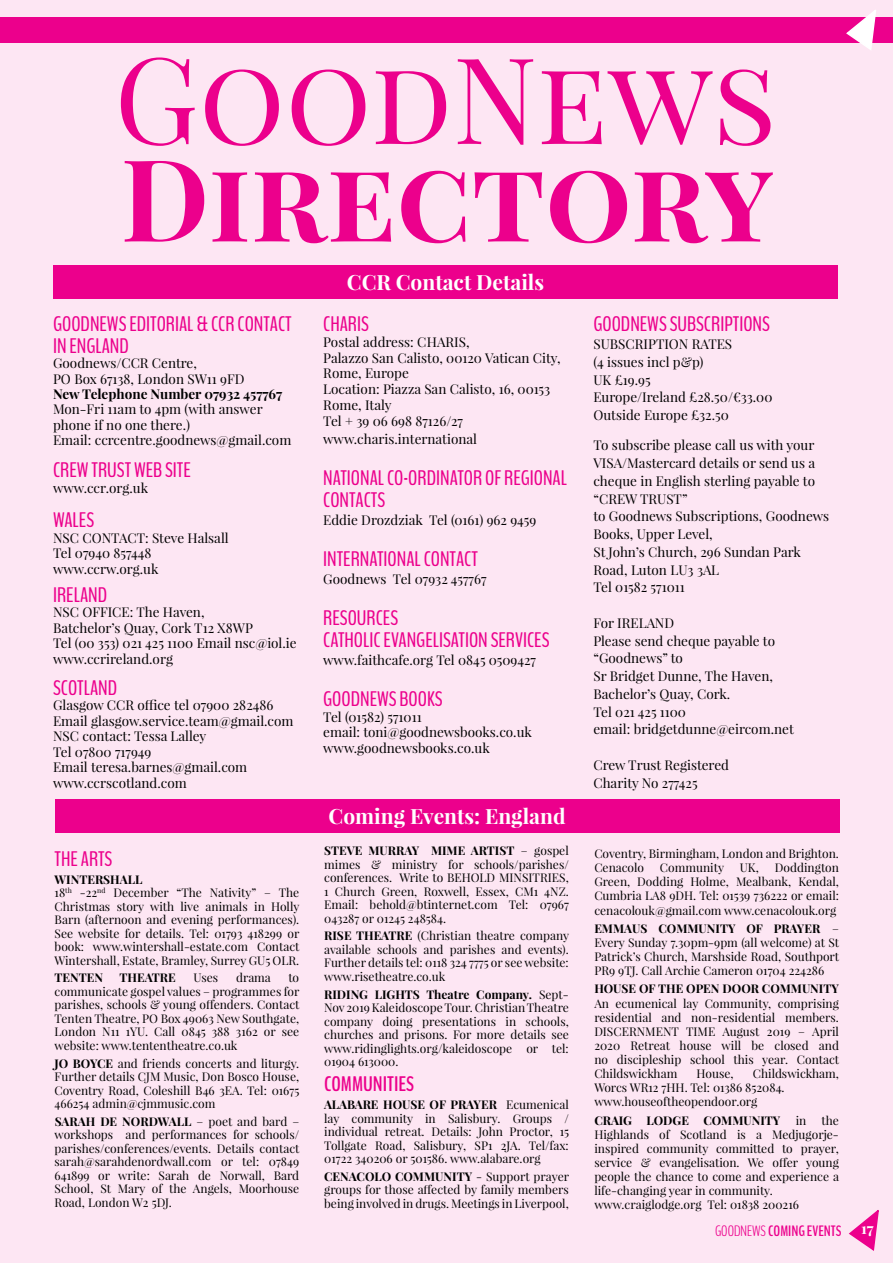
<style>
.page{position:relative;width:893px;height:1263px;background:#fde6f3}
.page>*{position:absolute;margin:0;border:0;box-sizing:border-box;transform-origin:0 0}
.t1{font:120px "Playfair Display SC";color:#ec008c}
.t2{font:700 114px "Playfair Display SC";color:#ec008c}
.t3{font:21px/21.8px "Bench Nine";color:#ec008c}
.t4{font:700 21px "Playfair Display";color:#fff}
.t5{font:700 21px "Bench Nine";color:#ec008c}
.t6{font:700 15px "Bench Nine";color:#ec008c}
.t7{font:700 15px "Playfair Display";color:#fff}
.t8{font:13.5px/17.7px "Playfair Display";color:#000}
.t9{font:700 13.5px "Playfair Display";color:#000}
.t10{font:12px/13.5px "Playfair Display";color:#000;text-align:justify}
.t11{font:700 12px "Playfair Display";color:#000}
.s1{font-weight:700}
.s2{font-weight:300}
</style>
<div class="page">
<svg style="left:848px;top:1210px;width:31px;height:41px"></svg>
<div style="left:53px;top:265px;width:785px;height:34px;background:#ec008c"></div>
<div style="left:55px;top:799px;width:784px;height:33px;background:#ec008c"></div>
<div style="left:0;top:17px;width:893px;height:26px;background:#ec008c"></div>
<svg style="left:846px;top:10px;width:30px;height:40px"></svg>
<h1 class="t1" style="left:114px;top:26px;width:664px">GoodNews</h1>
<h2 class="t2" style="left:121px;top:129px;width:654px">Directory</h2>
<h3 class="t3" style="left:53px;top:314px;width:240px">GOODNEWS EDITORIAL &amp; CCR CONTACT<br>IN ENGLAND</h3>
<p class="t8" style="left:53px;top:355px;width:193px;line-height:15.5px">Goodnews/CCR Centre,<br>PO Box 67138, London SW11 9FD</p>
<p class="t9" style="left:53px;top:385px;width:231px">New Telephone Number 07932 457767</p>
<p class="t8" style="left:53px;top:402px;width:240px;line-height:15.5px">Mon-Fri 11am to 4pm (with answer phone if no one there.)<br>Email: ccrcentre.goodnews@gmail.com</p>
<h3 class="t3" style="left:53px;top:459px;width:139px">CREW TRUST WEB SITE</h3>
<p class="t8" style="left:53px;top:479px;width:97px">www.ccr.org.uk</p>
<h3 class="t3" style="left:53px;top:510px;width:43px">WALES</h3>
<p class="t8" style="left:53px;top:530px;width:177px;line-height:15.5px">NSC CONTACT: Steve Halsall<br>Tel 07940 857448 www.ccrw.org.uk</p>
<h3 class="t3" style="left:53px;top:584px;width:56px">IRELAND</h3>
<p class="t8" style="left:53px;top:604px;width:245px;line-height:15.5px">NSC OFFICE: The Haven,<br>Batchelor’s Quay, Cork T12 X8WP<br>Tel (00 353) 021 425 1100 Email nsc@iol.ie www.ccrireland.org</p>
<h3 class="t3" style="left:53px;top:677px;width:66px">SCOTLAND</h3>
<p class="t8" style="left:53px;top:697px;width:242px;line-height:15.5px">Glasgow CCR office tel 07900 282486<br>Email glasgow.service.team@gmail.com<br>NSC contact: Tessa Lalley<br>Tel 07800 717949<br>Email teresa.barnes@gmail.com www.ccrscotland.com</p>
<h3 class="t3" style="left:55px;top:848px;width:59px">THE ARTS</h3>
<p class="t10" style="left:55px;top:872px;width:246px;text-align:left"><span class="s1">WINTERSHALL<br></span>18<sup>th</sup> -22<sup>nd</sup> December “The Nativity” – The Christmas story with live animals in Holly Barn (afternoon and evening performances).<br>See website for details. Tel: 01793 418299 or book: www.wintershall-estate.com Contact Wintershall, Estate, Bramley, Surrey GU5 OLR.</p>
<p class="t11" style="left:55px;top:970px;width:50px">TENTEN</p>
<p class="t11" style="left:119px;top:970px;width:58px">THEATRE</p>
<p class="t10" style="left:194px;top:971px;width:26px">Uses</p>
<p class="t10" style="left:236px;top:971px;width:36px">drama</p>
<p class="t10" style="left:55px;top:971px;width:246px;text-indent:234px">to communicate gospel values – programmes for parishes, schools &amp; young offenders. Contact Tenten Theatre, PO Box 49063 New Southgate, London N11 1YU. Call 0845 388 3162 or see website: www.tententheatre.co.uk</p>
<p class="t10" style="left:55px;top:1056px;width:246px"><span class="s1">JO BOYCE</span> and friends concerts and liturgy.<br>Further details CJM Music, Don Bosco House, Coventry Road, Coleshill B46 3EA. Tel: 01675<br>466254 admin@cjmmusic.com</p>
<p class="t10" style="left:55px;top:1114px;width:246px"><span class="s1">SARAH DE NORDWALL</span> – poet and bard – workshops and performances for schools/ parishes/conferences/events. Details contact sarah@sarahdenordwall.com or tel: 07849<br>641899 or write: Sarah de Norwall, Bard School, St Mary of the Angels, Moorhouse Road, London W2 5DJ.</p>
<h3 class="t4" style="left:347px;top:269px;width:199px">CCR Contact Details</h3>
<h3 class="t3" style="left:323px;top:314px;width:47px">CHARIS</h3>
<p class="t8" style="left:323px;top:334px;width:239px;line-height:15.8px">Postal address: CHARIS,<br>Palazzo San Calisto, 00120 Vatican City,<br>Rome, Europe<br>Location: Piazza San Calisto, 16, 00153<br>Rome, Italy<br>Tel + 39 06 698 87126/27</p>
<p class="t8" style="left:323px;top:430px;width:155px">www.charis.international</p>
<h3 class="t3" style="left:323px;top:467px;width:245px">NATIONAL CO-ORDINATOR OF REGIONAL<br>CONTACTS</h3>
<p class="t8" style="left:323px;top:511px;width:215px">Eddie Drozdziak Tel (0161) 962 9459</p>
<h3 class="t3" style="left:323px;top:548px;width:156px">INTERNATIONAL CONTACT</h3>
<p class="t8" style="left:323px;top:570px;width:165px">Goodnews Tel 07932 457767</p>
<h3 class="t3" style="left:323px;top:607px;width:228px">RESOURCES<br>CATHOLIC EVANGELISATION SERVICES</h3>
<p class="t8" style="left:323px;top:651px;width:214px">www.faithcafe.org Tel 0845 0509427</p>
<h3 class="t3" style="left:323px;top:688px;width:121px">GOODNEWS BOOKS</h3>
<p class="t8" style="left:323px;top:709px;width:210px;line-height:15.8px">Tel (01582) 571011<br>email: toni@goodnewsbooks.co.uk www.goodnewsbooks.co.uk</p>
<h3 class="t4" style="left:329px;top:803px;width:238px">Coming Events: England</h3>
<p class="t10" style="left:324px;top:844px;width:246px"><span class="s1">STEVE MURRAY MIME ARTIST</span> – gospel mimes &amp; ministry for schools/parishes/ conferences. Write to BEHOLD MINSITRIES, 1 Church Green, Roxwell, Essex, CM1 4NZ.<br>Email: behold@btinternet.com Tel: 07967<br>043287 or 01245 248584.</p>
<p class="t10" style="left:324px;top:929px;width:246px"><span class="s1">RISE THEATRE</span> (Christian theatre company available schools and parishes and events).<br>Further details tel: 0118 324 7775 or see website: www.risetheatre.co.uk</p>
<p class="t10" style="left:324px;top:987px;width:246px"><span class="s1">RIDING LIGHTS Theatre Company.</span> Sept-Nov 2019 Kaleidoscope Tour. Christian Theatre company doing presentations in schools, churches and prisons. For more details see www.ridinglights.org/kaleidoscope or tel:<br>01904 613000.</p>
<h3 class="t5" style="left:324px;top:1071px;width:91px">COMMUNITIES</h3>
<p class="t10" style="left:324px;top:1098px;width:246px"><span class="s1">ALABARE HOUSE OF PRAYER</span> Ecumenical lay community in Salisbury. Groups / individual retreat. Details: John Proctor, 15<br>Tollgate Road, Salisbury, SP1 2JA. Tel/fax:<br>01722 340206 or 501586. www.alabare.org</p>
<p class="t10" style="left:324px;top:1170px;width:246px"><span class="s1">CENACOLO COMMUNITY</span> - Support prayer groups for those affected by family members being involved in drugs. Meetings in Liverpool,</p>
<h3 class="t3" style="left:593px;top:314px;width:178px">GOODNEWS SUBSCRIPTIONS</h3>
<p class="t8" style="left:593px;top:335px;width:181px">SUBSCRIPTION RATES<br>(4 issues incl p&amp;p)<br>UK £19.95<br>Europe/Ireland £28.50/€33.00<br>Outside Europe £32.50</p>
<p class="t8" style="left:593px;top:436px;width:237px">To subscribe please call us with your<br>VISA/Mastercard details or send us a cheque in English sterling payable to “CREW TRUST”<br>to Goodnews Subscriptions, Goodnews<br>Books, Upper Level,<br>St John’s Church, 296 Sundan Park<br>Road, Luton LU3 3AL<br>Tel 01582 571011</p>
<p class="t8" style="left:593px;top:614px;width:202px">For IRELAND<br>Please send cheque payable to “Goodnews” to<br>Sr Bridget Dunne, The Haven,<br>Bachelor’s Quay, Cork.<br>Tel 021 425 1100<br>email: bridgetdunne@eircom.net</p>
<p class="t8" style="left:593px;top:756px;width:137px">Crew Trust Registered<br>Charity No 277425</p>
<p class="t10" style="left:594px;top:846px;width:246px;line-height:14.1px">Coventry, Birmingham, London and Brighton.<br>Cenacolo</p>
<p class="t10" style="left:594px;top:861px;width:246px;line-height:14.1px;text-indent:181px">Doddington Green, Dodding Holme, Mealbank, Kendal, Cumbria LA8 9DH. Tel: 01539 736222 or email: cenacolouk@gmail.com www.cenacolouk.org</p>
<p class="t10" style="left:594px;top:921px;width:246px;line-height:14.1px"><span class="s1">EMMAUS COMMUNITY OF PRAYER</span> – Every Sunday 7.30pm-9pm (all welcome) at St Patrick’s Church, Marshside Road, Southport PR9 9TJ. Call Archie Cameron 01704 224286</p>
<p class="t11" style="left:594px;top:981px;width:246px">HOUSE OF THE OPEN DOOR COMMUNITY</p>
<p class="t10" style="left:594px;top:996px;width:246px;line-height:14.1px">An ecumenical lay Community, comprising residential and non-residential members.<br>DISCERNMENT TIME August 2019 – April 2020 Retreat house will be closed and no discipleship school this year. Contact Childswickham</p>
<p class="t10" style="left:660px;top:861px;width:66px">Community</p>
<p class="t10" style="left:740px;top:861px;width:21px">UK,</p>
<p class="t10" style="left:594px;top:1066px;width:246px;line-height:14.1px;text-align:left;text-indent:159px">Childswickham,<br>Worcs WR12 7HH. Tel: 01386 852084. www.houseoftheopendoor.org</p>
<p class="t11" style="left:594px;top:1112px;width:188px">CRAIG LODGE COMMUNITY</p>
<p class="t10" style="left:796px;top:1113px;width:12px">in</p>
<p class="t10" style="left:697px;top:1067px;width:38px">House,</p>
<p class="t10" style="left:594px;top:1113px;width:246px;line-height:14.1px;text-align:left;text-indent:227px">the Highlands of Scotland is a Medjugorje&shy;inspired community committed to prayer, service &amp; evangelisation. We offer young people the chance to come and experience a life-changing year in community. www.craiglodge.org Tel: 01838 200216</p>
<p class="t6" style="left:715px;top:1221px;width:128px"><span class="s2">GOODNEWS</span> COMING EVENTS</p>
<p class="t7" style="left:861px;top:1219px;width:14px">17</p>
</div>
